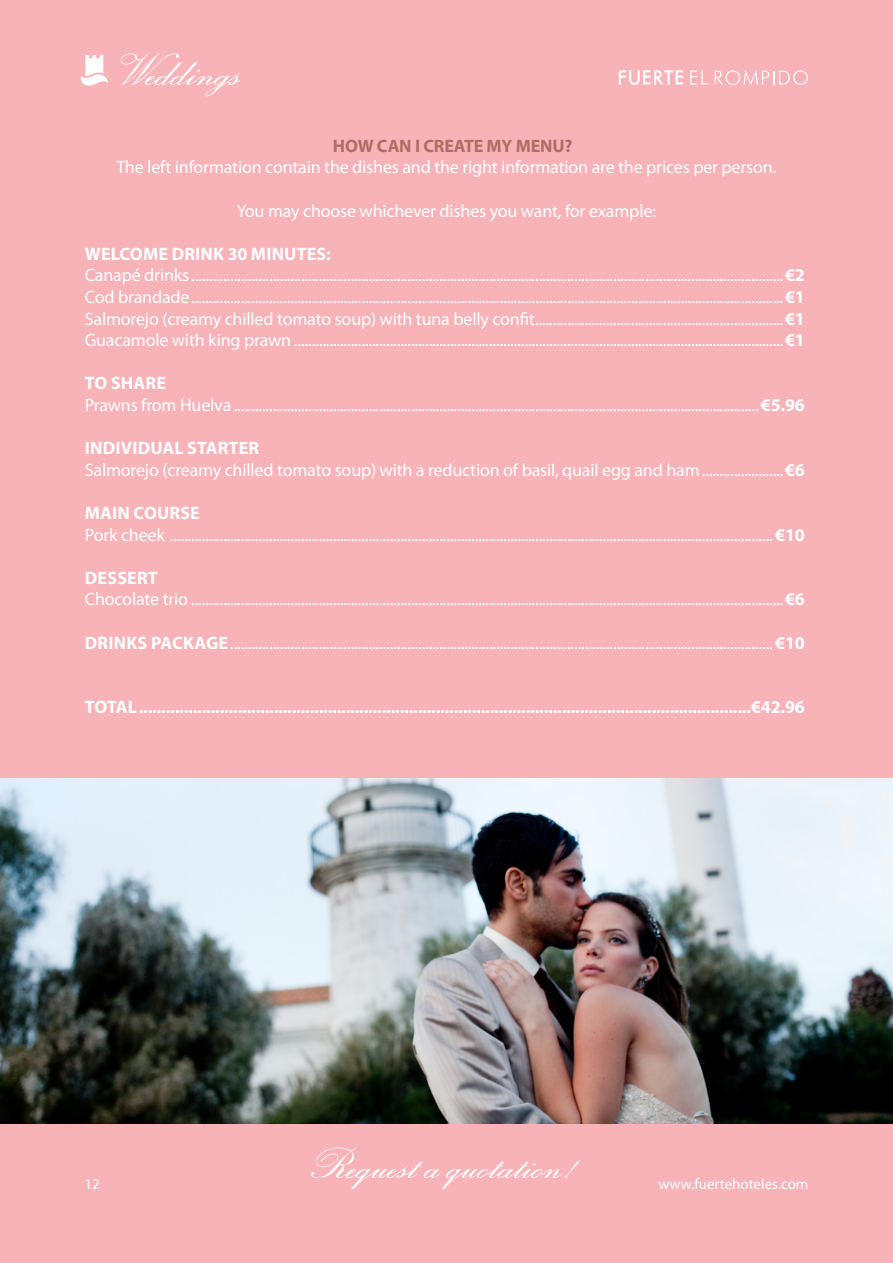
<style>
.page{position:relative;width:893px;height:1263px;background:#f8b3b9}
.page>*{position:absolute;margin:0;border:0;box-sizing:border-box;transform-origin:0 0}
.t1{font:45px "Exmouth";color:#fff}
.t2{font:43.5px "Exmouth";color:#fff}
.t3{font:18px/21.6px "Myriad Pro";letter-spacing:-.01em;color:#fff}
.t4{font:700 18px "Myriad Pro";letter-spacing:-.015em;color:#fff}
.t5{font:700 18px "Myriad Pro";letter-spacing:-.01em;color:#ae6e65}
.t6{font:15px "Myriad Pro";color:#fff}
.s1{font-weight:700}
</style>
<div class="page">
<svg style="left:81px;top:55px;width:27px;height:31px"></svg>
<svg style="left:690px;top:70px;width:18px;height:14px"></svg>
<svg style="left:619px;top:70px;width:64px;height:15px"></svg>
<svg style="left:715px;top:70px;width:93px;height:15px"></svg>
<img style="left:0;top:778px;width:893px;height:345px">
<h1 class="t1" style="left:116px;top:43px;width:131px">Weddings</h1>
<p class="t5" style="left:333px;top:134px;width:241px">HOW CAN I CREATE MY MENU?</p>
<p class="t3" style="left:116px;top:156px;width:661px">The left information contain the dishes and the right information are the prices per person.</p>
<p class="t3" style="left:237px;top:199px;width:421px">You may choose whichever dishes you want, for example:</p>
<p class="t3" style="left:85px;top:243px;width:721px"><span class="s1">WELCOME DRINK 30 MINUTES:<br></span>Canapé drinks.......................................................................................................................................................................<span class="s1">€2<br></span>Cod brandade.......................................................................................................................................................................<span class="s1">€1<br></span>Salmorejo (creamy chilled tomato soup) with tuna belly confit......................................................................<span class="s1">€1<br></span>Guacamole with king prawn ..........................................................................................................................................<span class="s1">€1</span></p>
<p class="t3" style="left:85px;top:372px;width:721px"><span class="s1">TO SHARE<br></span>Prawns from Huelva ....................................................................................................................................................<span class="s1">€5.96</span></p>
<p class="t3" style="left:85px;top:437px;width:721px"><span class="s1">INDIVIDUAL STARTER<br></span>Salmorejo (creamy chilled tomato soup) with a reduction of basil, quail egg and ham.......................<span class="s1">€6</span></p>
<p class="t3" style="left:85px;top:502px;width:722px"><span class="s1">MAIN COURSE<br></span>Pork cheek ..........................................................................................................................................................................<span class="s1">€10</span></p>
<p class="t3" style="left:85px;top:567px;width:721px"><span class="s1">DESSERT<br></span>Chocolate trio .......................................................................................................................................................................<span class="s1">€6</span></p>
<p class="t3" style="left:85px;top:631px;width:721px"><span class="s1">DRINKS PACKAGE</span>.........................................................................................................................................................<span class="s1">€10</span></p>
<p class="t4" style="left:85px;top:695px;width:721px">TOTAL........................................................................................................................................€42.96</p>
<h2 class="t2" style="left:307px;top:1138px;width:279px">Request a quotation!</h2>
<p class="t6" style="left:85px;top:1175px;width:17px">12</p>
<p class="t6" style="left:658px;top:1175px;width:152px">www.fuertehoteles.com</p>
</div>
